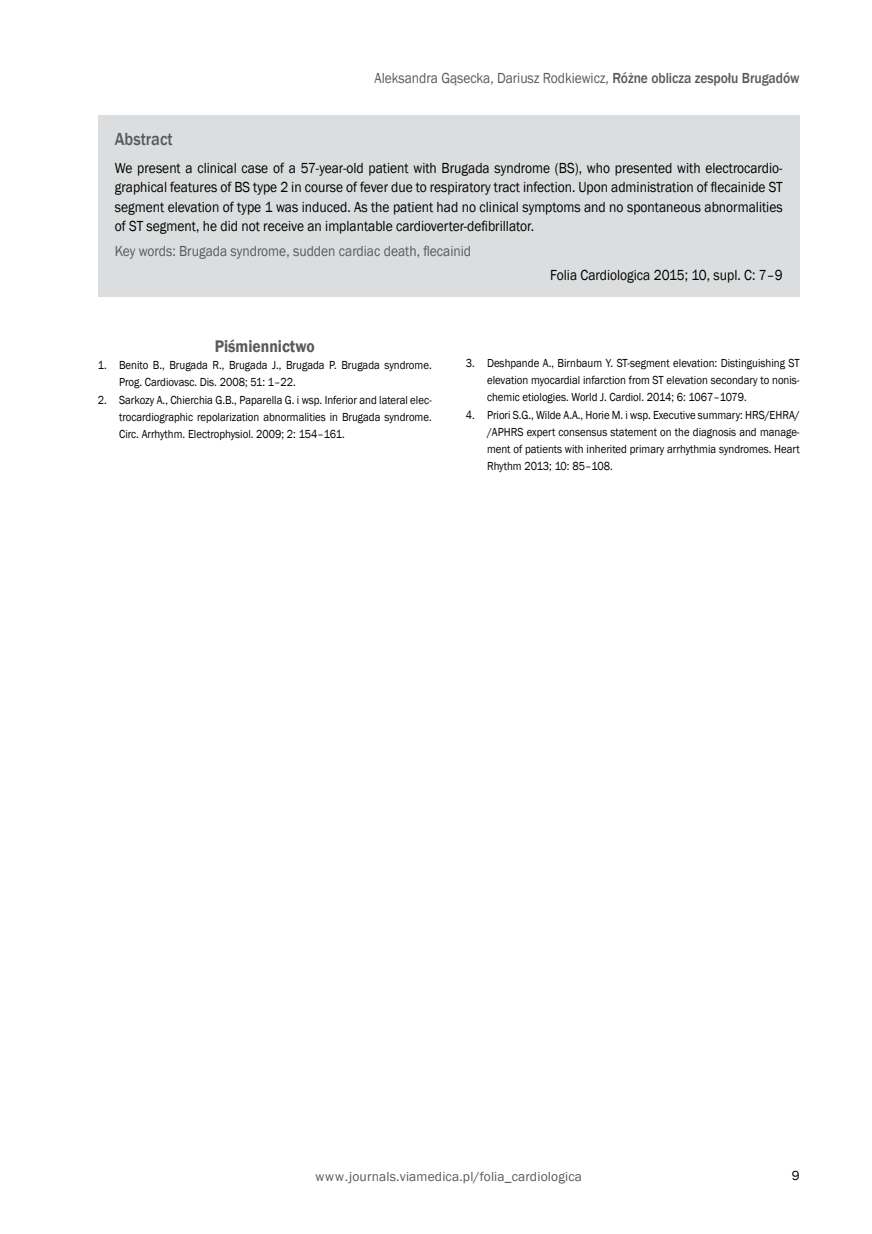
<style>
.page{position:relative;width:872px;height:1234px;background:#fff}
.page>*{position:absolute;margin:0;border:0;box-sizing:border-box;transform-origin:0 0}
.t1{font:500 18px "Franklin Gothic";color:#58595b;scale:.9 1}
.t2{font:600 17.25px "Franklin Gothic";color:#58595b;scale:.9 1}
.t3{font:15px/19.5px "Franklin Gothic";color:#000;text-align:justify;scale:.9 1}
.t4{font:15px "Franklin Gothic";color:#58595b;scale:.9 1}
.t5{font:13.5px "Franklin Gothic";letter-spacing:.01em;color:#58595b}
.t6{font:13.5px "Franklin Gothic";color:#000}
.t7{font:12px/17.1px "Franklin Gothic";color:#000;text-align:justify;scale:.9 1}
.s1{font-weight:500}
</style>
<div class="page">
<div style="left:98px;top:115px;width:701px;height:182px;background:#dcddde"></div>
<p class="t4" style="left:374px;top:69px;width:474px">Aleksandra Gąsecka, Dariusz Rodkiewicz, <span class="s1">Różne oblicza zespołu Brugadów</span></p>
<h1 class="t1" style="left:115px;top:127px;width:66px">Abstract</h1>
<p class="t3" style="left:115px;top:158px;width:743px">We present a clinical case of a 57-year-old patient with Brugada syndrome (BS), who presented with electrocardio&shy;graphical features of BS type 2 in course of fever due to respiratory tract infection. Upon administration of flecainide ST segment elevation of type 1 was induced. As the patient had no clinical symptoms and no spontaneous abnormalities of ST segment, he did not receive an implantable cardioverter-defibrillator.</p>
<p class="t4" style="left:115px;top:241px;width:397px">Key words: Brugada syndrome, sudden cardiac death, flecainid</p>
<p class="t3" style="left:550px;top:265px;width:260px">Folia Cardiologica 2015; 10, supl. C: 7–9</p>
<h2 class="t2" style="left:215px;top:336px;width:113px">Piśmiennictwo</h2>
<p class="t7" style="left:119px;top:357px;width:349px;text-indent:-21px">1. Benito B., Brugada R., Brugada J., Brugada P. Brugada syndrome.<br>Prog. Cardiovasc. Dis. 2008; 51: 1–22.</p>
<p class="t7" style="left:119px;top:391px;width:349px;text-indent:-21px">2. Sarkozy A., Chierchia G.B., Paparella G. i wsp. Inferior and lateral elec&shy;trocardiographic repolarization abnormalities in Brugada syndrome.<br>Circ. Arrhythm. Electrophysiol. 2009; 2: 154–161.</p>
<p class="t7" style="left:487px;top:355px;width:349px;text-indent:-21px">3. Deshpande A., Birnbaum Y. ST-segment elevation: Distinguishing ST elevation myocardial infarction from ST elevation secondary to nonis&shy;chemic etiologies. World J. Cardiol. 2014; 6: 1067–1079.</p>
<p class="t7" style="left:487px;top:406px;width:349px;text-indent:-21px">4. Priori S.G., Wilde A.A., Horie M. i wsp. Executive summary: HRS/EHRA/ /APHRS expert consensus statement on the diagnosis and manage&shy;ment of patients with inherited primary arrhythmia syndromes. Heart Rhythm 2013; 10: 85–108.</p>
<p class="t5" style="left:315px;top:1168px;width:268px">www.journals.viamedica.pl/folia_cardiologica</p>
<p class="t6" style="left:791px;top:1166px;width:9px">9</p>
</div>
